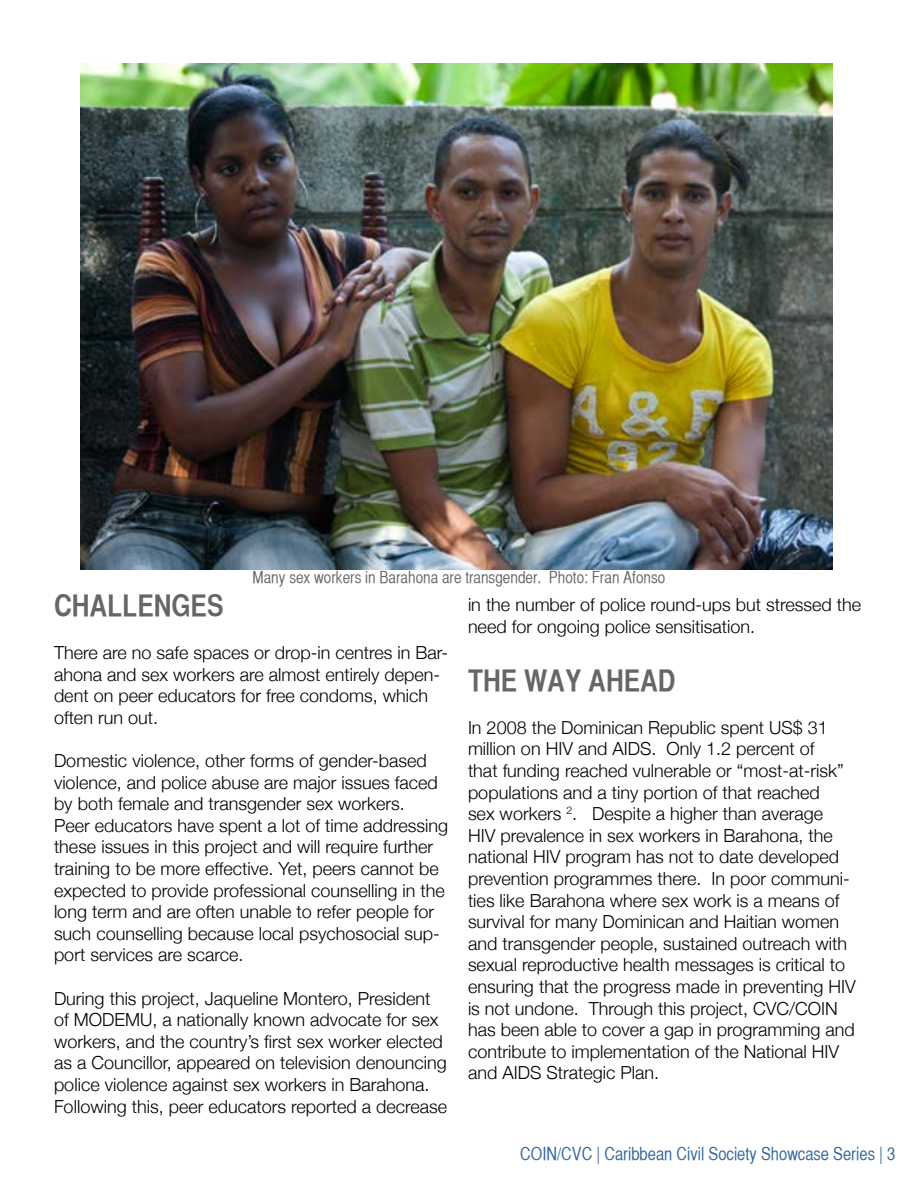
<style>
.page{position:relative;width:918px;height:1188px;background:#fff}
.page>*{position:absolute;margin:0;border:0;box-sizing:border-box;transform-origin:0 0}
.t1{font:30px "Helvetica CY Bold";color:#666}
.t2{font:300 18px/21.6px "Helvetica Neue";color:#000}
.t3{font:18px "Helvetica CY Plain";color:#369}
.t4{font:16.5px "Helvetica CY Plain";color:#666}
</style>
<div class="page">
<img style="left:81px;top:63px;width:752px;height:507px">
<p class="t4" style="left:253px;top:568px;width:414px">Many sex workers in Barahona are transgender. Photo: Fran Afonso</p>
<h1 class="t1" style="left:54px;top:587px;width:171px">CHALLENGES</h1>
<p class="t2" style="left:54px;top:641px;width:396px">There are no safe spaces or drop-in centres in Bar&shy;ahona and sex workers are almost entirely depen&shy;dent on peer educators for free condoms, which often run out.</p>
<p class="t2" style="left:54px;top:749px;width:396px">Domestic violence, other forms of gender-based violence, and police abuse are major issues faced by both female and transgender sex workers.<br>Peer educators have spent a lot of time addressing these issues in this project and will require further training to be more effective. Yet, peers cannot be expected to provide professional counselling in the long term and are often unable to refer people for such counselling because local psychosocial sup&shy;port services are scarce.</p>
<p class="t2" style="left:54px;top:986px;width:395px">During this project, Jaqueline Montero, President of MODEMU, a nationally known advocate for sex workers, and the country’s first sex worker elected as a Councillor, appeared on television denouncing police violence against sex workers in Barahona.<br>Following this, peer educators reported a decrease</p>
<p class="t2" style="left:468px;top:593px;width:395px">in the number of police round-ups but stressed the need for ongoing police sensitisation.</p>
<h1 class="t1" style="left:468px;top:662px;width:209px">THE WAY AHEAD</h1>
<p class="t2" style="left:468px;top:716px;width:389px">In 2008 the Dominican Republic spent US$ 31 million on HIV and AIDS. Only 1.2 percent of<br>that funding reached vulnerable or “most-at-risk” populations and a tiny portion of that reached<br>sex workers <sup>2</sup>. Despite a higher than average<br>HIV prevalence in sex workers in Barahona, the national HIV program has not to date developed prevention programmes there. In poor communi&shy;ties like Barahona where sex work is a means of survival for many Dominican and Haitian women and transgender people, sustained outreach with sexual reproductive health messages is critical to ensuring that the progress made in preventing HIV is not undone. Through this project, CVC/COIN has been able to cover a gap in programming and contribute to implementation of the National HIV and AIDS Strategic Plan.</p>
<p class="t3" style="left:520px;top:1144px;width:377px">COIN/CVC | Caribbean Civil Society Showcase Series | 3</p>
</div>
